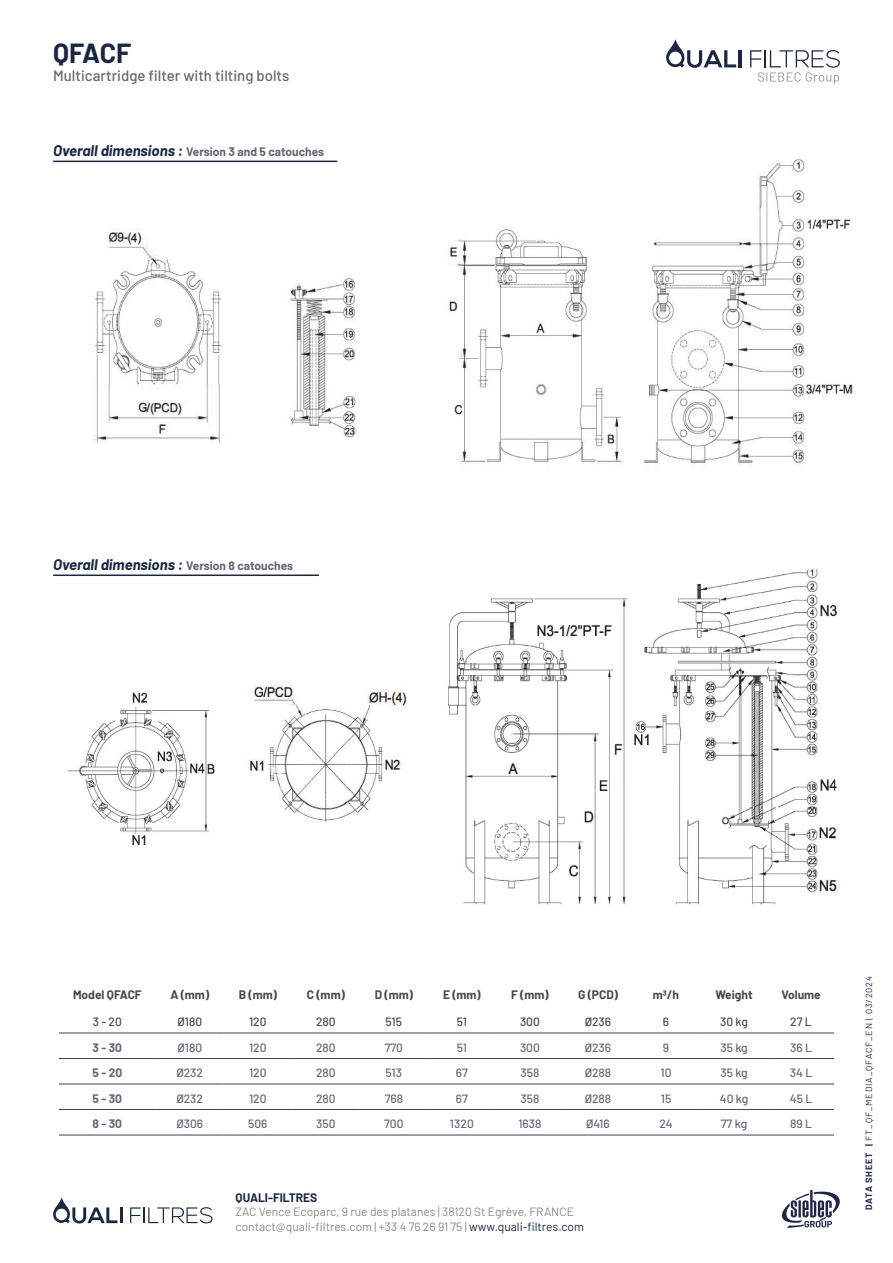
<style>
.page{position:relative;width:893px;height:1263px;background:#fff}
.page>*{position:absolute;margin:0;border:0;box-sizing:border-box;transform-origin:0 0}
.t1{font:700 27px "Barlow";letter-spacing:-.01em;color:#192644}
.t2{font:500 15px "Barlow";color:#656574}
.t3{font:italic 700 15px "Barlow";color:#192644}
.t4{font:500 12px "Barlow";color:#656574}
.t5{font:12px "Barlow";color:#878889}
.t6{font:700 12px "Barlow";color:#474747}
.t7{font:700 12px "Barlow";color:#656574}
.t8{font:500 12px "Barlow";color:#474747}
.t9{font:700 12px "Barlow";color:#192644}
.t10{font:9px "Barlow";letter-spacing:.1em;color:#212b53}
.s1{font-style:italic;font-size:15px;color:#192644}
.s2{font-style:normal;font-size:12px;color:#656574}
.s3{color:#192644}
.s4{font-weight:700}
</style>
<div class="page">
<img style="left:448px;top:569px;width:389px;height:336px">
<img style="left:67px;top:685px;width:340px;height:160px">
<hr style="left:59px;top:1032px;width:97px;height:1px;background:#414150">
<hr style="left:156px;top:1032px;width:68px;height:1px;background:#414150">
<hr style="left:224px;top:1032px;width:68px;height:1px;background:#414150">
<hr style="left:292px;top:1032px;width:68px;height:1px;background:#414150">
<hr style="left:360px;top:1032px;width:68px;height:1px;background:#414150">
<hr style="left:428px;top:1032px;width:68px;height:1px;background:#414150">
<hr style="left:496px;top:1032px;width:68px;height:1px;background:#414150">
<hr style="left:564px;top:1032px;width:68px;height:1px;background:#414150">
<hr style="left:632px;top:1032px;width:68px;height:1px;background:#414150">
<hr style="left:700px;top:1032px;width:68px;height:1px;background:#414150">
<hr style="left:768px;top:1032px;width:66px;height:1px;background:#414150">
<hr style="left:59px;top:1058px;width:97px;height:1px;background:#414150">
<hr style="left:156px;top:1058px;width:68px;height:1px;background:#414150">
<hr style="left:224px;top:1058px;width:68px;height:1px;background:#414150">
<hr style="left:292px;top:1058px;width:68px;height:1px;background:#414150">
<hr style="left:360px;top:1058px;width:68px;height:1px;background:#414150">
<hr style="left:428px;top:1058px;width:68px;height:1px;background:#414150">
<hr style="left:496px;top:1058px;width:68px;height:1px;background:#414150">
<hr style="left:564px;top:1058px;width:68px;height:1px;background:#414150">
<hr style="left:632px;top:1058px;width:68px;height:1px;background:#414150">
<hr style="left:700px;top:1058px;width:68px;height:1px;background:#414150">
<hr style="left:768px;top:1058px;width:66px;height:1px;background:#414150">
<hr style="left:59px;top:1084px;width:97px;height:1px;background:#414150">
<hr style="left:156px;top:1084px;width:68px;height:1px;background:#414150">
<hr style="left:224px;top:1084px;width:68px;height:1px;background:#414150">
<hr style="left:292px;top:1084px;width:68px;height:1px;background:#414150">
<hr style="left:360px;top:1084px;width:68px;height:1px;background:#414150">
<hr style="left:428px;top:1084px;width:68px;height:1px;background:#414150">
<hr style="left:496px;top:1084px;width:68px;height:1px;background:#414150">
<hr style="left:564px;top:1084px;width:68px;height:1px;background:#414150">
<hr style="left:632px;top:1084px;width:68px;height:1px;background:#414150">
<hr style="left:700px;top:1084px;width:68px;height:1px;background:#414150">
<hr style="left:768px;top:1084px;width:66px;height:1px;background:#414150">
<hr style="left:59px;top:1109px;width:97px;height:1px;background:#414150">
<hr style="left:156px;top:1109px;width:68px;height:1px;background:#414150">
<hr style="left:224px;top:1109px;width:68px;height:1px;background:#414150">
<hr style="left:292px;top:1109px;width:68px;height:1px;background:#414150">
<hr style="left:360px;top:1109px;width:68px;height:1px;background:#414150">
<hr style="left:428px;top:1109px;width:68px;height:1px;background:#414150">
<hr style="left:496px;top:1109px;width:68px;height:1px;background:#414150">
<hr style="left:564px;top:1109px;width:68px;height:1px;background:#414150">
<hr style="left:632px;top:1109px;width:68px;height:1px;background:#414150">
<hr style="left:700px;top:1109px;width:68px;height:1px;background:#414150">
<hr style="left:768px;top:1109px;width:66px;height:1px;background:#414150">
<hr style="left:59px;top:1135px;width:97px;height:1px;background:#414150">
<hr style="left:156px;top:1135px;width:68px;height:1px;background:#414150">
<hr style="left:224px;top:1135px;width:68px;height:1px;background:#414150">
<hr style="left:292px;top:1135px;width:68px;height:1px;background:#414150">
<hr style="left:360px;top:1135px;width:68px;height:1px;background:#414150">
<hr style="left:428px;top:1135px;width:68px;height:1px;background:#414150">
<hr style="left:496px;top:1135px;width:68px;height:1px;background:#414150">
<hr style="left:564px;top:1135px;width:68px;height:1px;background:#414150">
<hr style="left:632px;top:1135px;width:68px;height:1px;background:#414150">
<hr style="left:700px;top:1135px;width:68px;height:1px;background:#414150">
<hr style="left:768px;top:1135px;width:66px;height:1px;background:#414150">
<svg style="left:782px;top:1190px;width:58px;height:38px"></svg>
<svg style="left:130px;top:1207px;width:82px;height:16px"></svg>
<svg style="left:53px;top:1197px;width:69px;height:26px"></svg>
<img style="left:448px;top:159px;width:405px;height:304px">
<img style="left:94px;top:232px;width:262px;height:212px">
<hr style="left:738px;top:50px;width:4px;height:17px;background:#192744">
<svg style="left:666px;top:39px;width:70px;height:29px"></svg>
<svg style="left:750px;top:50px;width:90px;height:34px"></svg>
<hr style="left:53px;top:161px;width:284px;height:1px;background:#192644">
<hr style="left:53px;top:574px;width:266px;height:2px;background:#192644">
<p class="t1" style="left:53px;top:33px;width:80px">QFACF</p>
<p class="t2" style="left:53px;top:65px;width:238px">Multicartridge filter with tilting bolts</p>
<p class="t7" style="left:53px;top:143px;width:273px"><span class="s1">Overall dimensions :</span> Version 3 and 5 catouches</p>
<p class="t3" style="left:53px;top:553px;width:242px">Overall dimensions : <span class="s2">Version 8 catouches</span></p>
<p class="t6" style="left:73px;top:985px;width:70px">Model QFACF</p>
<p class="t6" style="left:170px;top:985px;width:40px">A (mm)</p>
<p class="t6" style="left:239px;top:985px;width:40px">B (mm)</p>
<p class="t6" style="left:307px;top:985px;width:40px">C (mm)</p>
<p class="t6" style="left:375px;top:985px;width:40px">D (mm)</p>
<p class="t6" style="left:443px;top:985px;width:39px">E (mm)</p>
<p class="t6" style="left:511px;top:985px;width:39px">F (mm)</p>
<p class="t6" style="left:578px;top:985px;width:41px">G (PCD)</p>
<p class="t6" style="left:653px;top:985px;width:28px">m3/h</p>
<p class="t6" style="left:715px;top:985px;width:39px">Weight</p>
<p class="t6" style="left:781px;top:985px;width:41px">Volume</p>
<p class="t8" style="left:93px;top:1013px;width:31px">3 - 20</p>
<p class="t8" style="left:177px;top:1013px;width:26px">Ø180</p>
<p class="t8" style="left:249px;top:1013px;width:19px">120</p>
<p class="t8" style="left:316px;top:1013px;width:21px">280</p>
<p class="t8" style="left:386px;top:1013px;width:18px">515</p>
<p class="t8" style="left:457px;top:1013px;width:12px">51</p>
<p class="t8" style="left:520px;top:1013px;width:21px">300</p>
<p class="t8" style="left:585px;top:1013px;width:28px">Ø236</p>
<p class="t8" style="left:663px;top:1013px;width:8px">6</p>
<p class="t8" style="left:720px;top:1013px;width:29px">30 kg</p>
<p class="t8" style="left:790px;top:1013px;width:23px">27 L</p>
<p class="t7" style="left:93px;top:1038px;width:31px">3 - 30</p>
<p class="t4" style="left:177px;top:1039px;width:26px">Ø180</p>
<p class="t4" style="left:249px;top:1039px;width:19px">120</p>
<p class="t4" style="left:316px;top:1039px;width:21px">280</p>
<p class="t4" style="left:385px;top:1039px;width:20px">770</p>
<p class="t4" style="left:457px;top:1039px;width:12px">51</p>
<p class="t4" style="left:520px;top:1039px;width:21px">300</p>
<p class="t4" style="left:585px;top:1039px;width:28px">Ø236</p>
<p class="t4" style="left:663px;top:1039px;width:8px">9</p>
<p class="t4" style="left:720px;top:1039px;width:29px">35 kg</p>
<p class="t4" style="left:790px;top:1039px;width:23px">36 L</p>
<p class="t7" style="left:92px;top:1064px;width:31px">5 - 20</p>
<p class="t4" style="left:176px;top:1064px;width:28px">Ø232</p>
<p class="t4" style="left:249px;top:1064px;width:19px">120</p>
<p class="t4" style="left:316px;top:1064px;width:21px">280</p>
<p class="t4" style="left:386px;top:1064px;width:18px">513</p>
<p class="t4" style="left:456px;top:1064px;width:14px">67</p>
<p class="t4" style="left:520px;top:1064px;width:20px">358</p>
<p class="t4" style="left:585px;top:1064px;width:28px">Ø288</p>
<p class="t4" style="left:660px;top:1064px;width:13px">10</p>
<p class="t4" style="left:720px;top:1064px;width:29px">35 kg</p>
<p class="t4" style="left:790px;top:1064px;width:24px">34 L</p>
<p class="t7" style="left:93px;top:1089px;width:31px">5 - 30</p>
<p class="t4" style="left:176px;top:1090px;width:28px">Ø232</p>
<p class="t4" style="left:249px;top:1090px;width:19px">120</p>
<p class="t4" style="left:316px;top:1090px;width:21px">280</p>
<p class="t4" style="left:385px;top:1090px;width:20px">768</p>
<p class="t4" style="left:456px;top:1090px;width:14px">67</p>
<p class="t4" style="left:520px;top:1090px;width:20px">358</p>
<p class="t4" style="left:585px;top:1090px;width:28px">Ø288</p>
<p class="t4" style="left:661px;top:1090px;width:12px">15</p>
<p class="t4" style="left:720px;top:1090px;width:30px">40 kg</p>
<p class="t4" style="left:790px;top:1090px;width:24px">45 L</p>
<p class="t7" style="left:93px;top:1115px;width:31px">8 - 30</p>
<p class="t4" style="left:176px;top:1115px;width:28px">Ø306</p>
<p class="t4" style="left:248px;top:1115px;width:21px">506</p>
<p class="t4" style="left:316px;top:1115px;width:21px">350</p>
<p class="t4" style="left:384px;top:1115px;width:21px">700</p>
<p class="t4" style="left:450px;top:1115px;width:25px">1320</p>
<p class="t4" style="left:518px;top:1115px;width:25px">1638</p>
<p class="t4" style="left:586px;top:1115px;width:25px">Ø416</p>
<p class="t4" style="left:659px;top:1115px;width:15px">24</p>
<p class="t4" style="left:721px;top:1115px;width:28px">77 kg</p>
<p class="t4" style="left:790px;top:1115px;width:23px">89 L</p>
<p class="t9" style="left:236px;top:1189px;width:83px">QUALI-FILTRES</p>
<p class="t5" style="left:236px;top:1203px;width:340px">ZAC Vence Ecoparc, 9 rue des platanes | 38120 St Egrève, FRANCE</p>
<p class="t5" style="left:236px;top:1218px;width:350px">contact@quali-filtres.com | +33 4 76 26 91 75 | <span class="s3">www.quali-filtres.com</span></p>
<p class="t10" style="left:862px;top:1210px;width:236px;rotate:-90deg"><span class="s4">DATA SHEET |</span> FT_QF_MEDIA_QFACF_EN | 03/2024</p>
</div>
